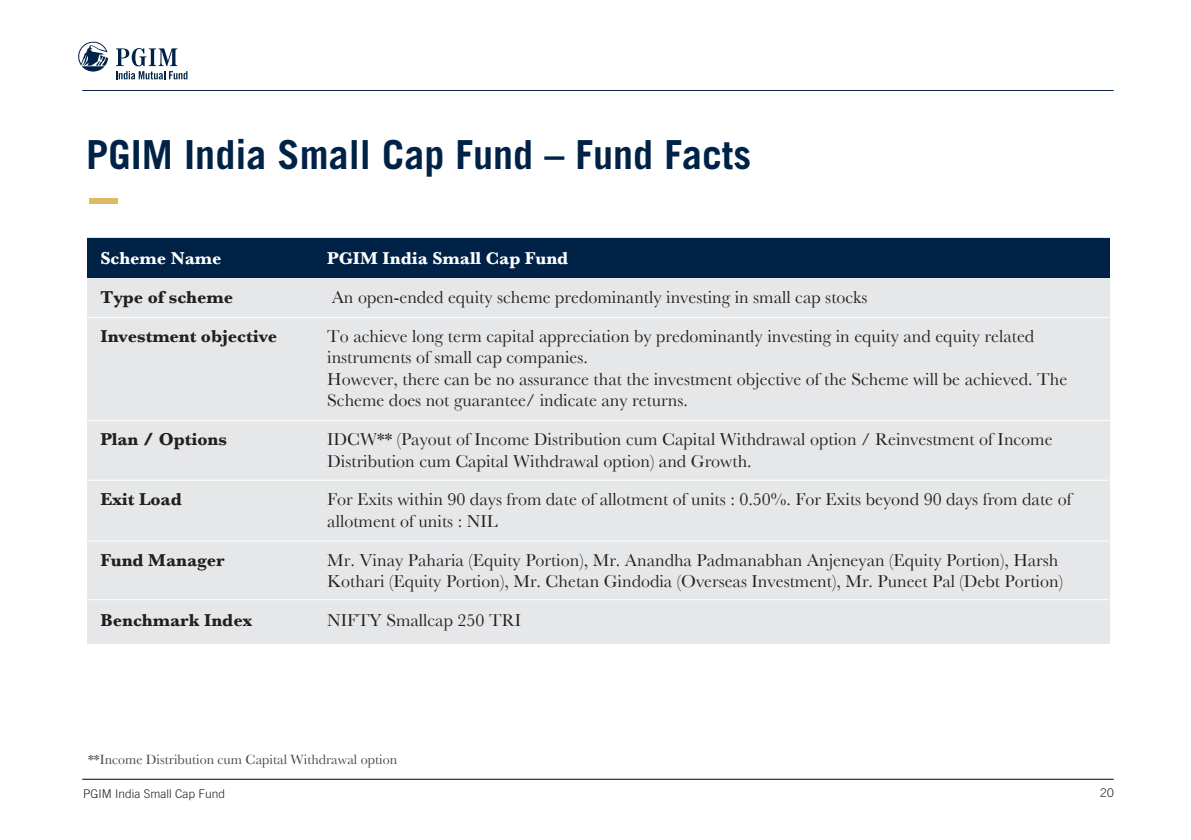
<style>
.page{position:relative;width:1191px;height:840px;background:#fff}
.page>*{position:absolute;margin:0;border:0;box-sizing:border-box;transform-origin:0 0}
.t1{font:700 40px "Trade Gothic LT";color:#002247}
.t2{font:18px/21.6px "Baskerville";color:#231f20}
.t3{font:700 18px "Baskerville";color:#231f20}
.t4{font:700 18px "Baskerville";color:#fff}
.t5{font:14px "Baskerville";color:#434344}
.t6{font:300 12px "Trade Gothic LT";color:#231f20}
</style>
<div class="page">
<div style="left:89px;top:198px;width:29px;height:5px;background:#ddb968"></div>
<div style="left:87px;top:237px;width:1022px;height:406px;background:#e6e7e8"></div>
<div style="left:87px;top:237px;width:1022px;height:40px;background:#002247"></div>
<hr style="left:87px;top:317px;width:1022px;height:1px;background:#fff">
<hr style="left:87px;top:419px;width:1022px;height:1px;background:#fff">
<hr style="left:87px;top:479px;width:1022px;height:1px;background:#fff">
<hr style="left:87px;top:599px;width:1022px;height:1px;background:#fff">
<hr style="left:87px;top:540px;width:1022px;height:1px;background:#fff">
<hr style="left:82px;top:778px;width:1031px;height:1px;background:#000">
<hr style="left:82px;top:90px;width:1031px;height:1px;background:#0e2345">
<svg style="left:78px;top:42px;width:30px;height:30px"></svg>
<svg style="left:116px;top:48px;width:71px;height:31px"></svg>
<h1 class="t1" style="left:86px;top:130px;width:666px">PGIM India Small Cap Fund – Fund Facts</h1>
<p class="t4" style="left:100px;top:248px;width:123px">Scheme Name</p>
<p class="t4" style="left:327px;top:248px;width:242px">PGIM India Small Cap Fund</p>
<p class="t3" style="left:100px;top:286px;width:134px">Type of scheme</p>
<p class="t2" style="left:332px;top:286px;width:537px">An open-ended equity scheme predominantly investing in small cap stocks</p>
<p class="t3" style="left:100px;top:325px;width:178px">Investment objective</p>
<p class="t2" style="left:327px;top:324px;width:741px">To achieve long term capital appreciation by predominantly investing in equity and equity related instruments of small cap companies.<br>However, there can be no assurance that the investment objective of the Scheme will be achieved. The Scheme does not guarantee/ indicate any returns.</p>
<p class="t3" style="left:100px;top:428px;width:128px">Plan / Options</p>
<p class="t2" style="left:327px;top:428px;width:727px">IDCW** (Payout of Income Distribution cum Capital Withdrawal option / Reinvestment of Income<br>Distribution cum Capital Withdrawal option) and Growth.</p>
<p class="t3" style="left:100px;top:488px;width:83px">Exit Load</p>
<p class="t2" style="left:327px;top:488px;width:746px">For Exits within 90 days from date of allotment of units : 0.50%. For Exits beyond 90 days from date of allotment of units : NIL</p>
<p class="t3" style="left:100px;top:549px;width:126px">Fund Manager</p>
<p class="t2" style="left:327px;top:548px;width:737px">Mr. Vinay Paharia (Equity Portion), Mr. Anandha Padmanabhan Anjeneyan (Equity Portion), Harsh<br>Kothari (Equity Portion), Mr. Chetan Gindodia (Overseas Investment), Mr. Puneet Pal (Debt Portion)</p>
<p class="t3" style="left:100px;top:609px;width:153px">Benchmark Index</p>
<p class="t2" style="left:327px;top:608px;width:195px">NIFTY Smallcap 250 TRI</p>
<p class="t5" style="left:88px;top:750px;width:310px">**Income Distribution cum Capital Withdrawal option</p>
<p class="t6" style="left:83px;top:786px;width:144px">PGIM India Small Cap Fund</p>
<p class="t6" style="left:1100px;top:784px;width:15px">20</p>
</div>
